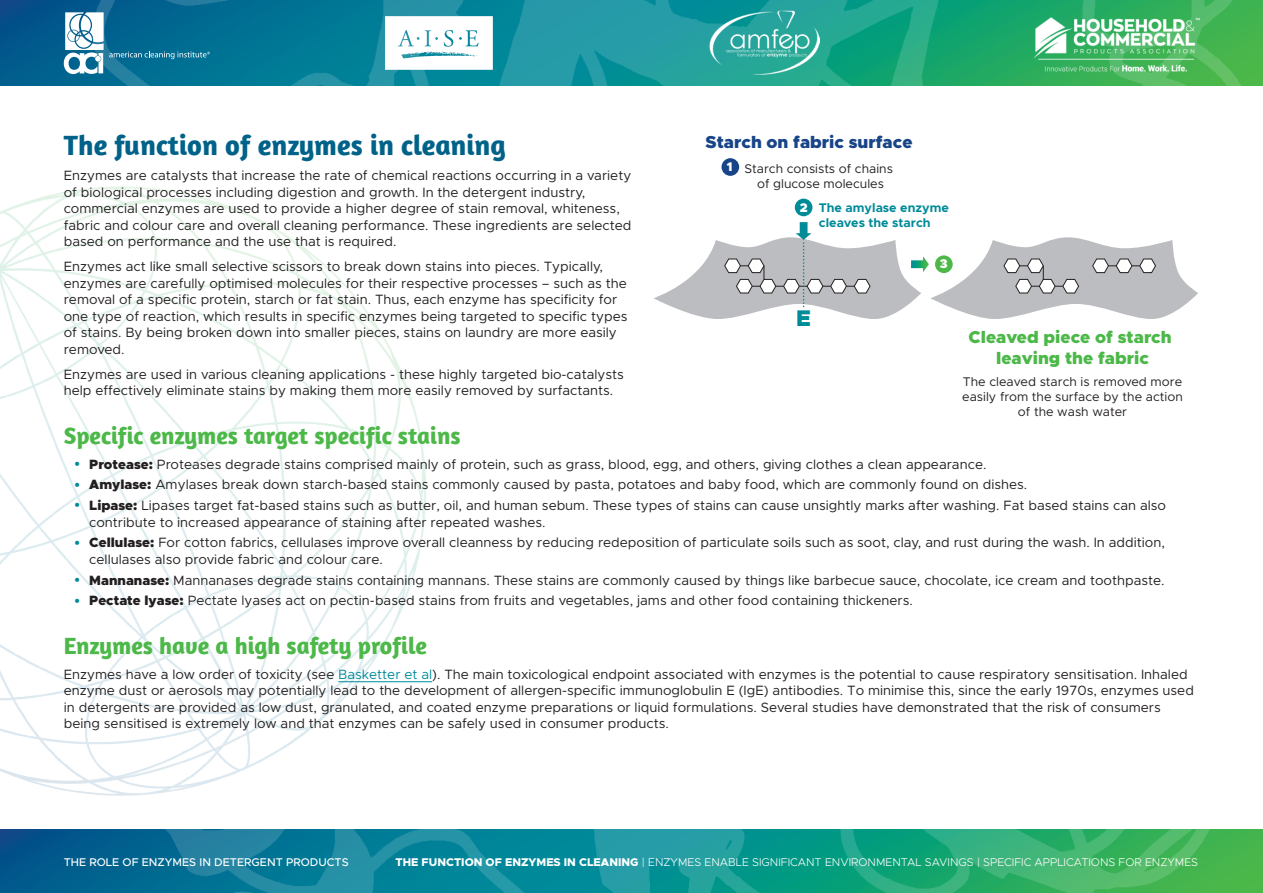
<style>
.page{position:relative;width:1263px;height:893px;background:#fff}
.page>*{position:absolute;margin:0;border:0;box-sizing:border-box;transform-origin:0 0}
.t1{font:37.5px "Montserrat";color:#008b99}
.t2{font:700 28.5px "Amaranth";color:#006288}
.t3{font:700 24px "Amaranth";color:#4cb848}
.t4{font:900 22.65px "Metropolis";color:#008b99}
.t5{font:900 17.4px "Metropolis";color:#174588}
.t6{font:900 17.25px/20.9px "Metropolis";color:#4cb848;text-align:center}
.t7{font:13.5px/16.5px "Metropolis";color:#231f20}
.t8{font:12.6px/15.1px "Metropolis";color:#231f20;text-align:center}
.t9{font:700 12.6px/15.1px "Metropolis";color:#008b99}
.t10{font:900 12.6px "Metropolis";color:#fff}
.t11{font:300 11.25px "Metropolis";color:#fff}
.t12{font:500 11.25px "Metropolis";color:#fff}
.s1{font-weight:900}
.s2{color:#008b99}
.s3{font-weight:800}
</style>
<div class="page">
<img style="left:0;top:186px;width:433px;height:610px">
<img style="left:0;top:0;width:1263px;height:85px">
<img style="left:0;top:829px;width:1263px;height:64px">
<hr style="left:338px;top:681px;width:94px;height:1px;background:#008b99">
<div style="left:721px;top:158px;width:18px;height:18px;background:#174588;border-radius:50%"></div>
<div style="left:795px;top:199px;width:17px;height:17px;background:#008b99;border-radius:50%"></div>
<svg style="left:653px;top:222px;width:545px;height:97px"></svg>
<div style="left:935px;top:255px;width:18px;height:18px;background:#4cb848;border-radius:50%"></div>
<img style="left:710px;top:10px;width:110px;height:65px">
<img style="left:1027px;top:5px;width:178px;height:81px">
<svg style="left:64px;top:12px;width:146px;height:62px"></svg>
<svg style="left:385px;top:16px;width:108px;height:54px"></svg>
<h2 class="t2" style="left:64px;top:128px;width:443px">The function of enzymes in cleaning</h2>
<p class="t7" style="left:64px;top:167px;width:569px">Enzymes are catalysts that increase the rate of chemical reactions occurring in a variety of biological processes including digestion and growth. In the detergent industry, commercial enzymes are used to provide a higher degree of stain removal, whiteness, fabric and colour care and overall cleaning performance. These ingredients are selected based on performance and the use that is required.</p>
<p class="t7" style="left:64px;top:258px;width:565px">Enzymes act like small selective scissors to break down stains into pieces. Typically, enzymes are carefully optimised molecules for their respective processes – such as the removal of a specific protein, starch or fat stain. Thus, each enzyme has specificity for one type of reaction, which results in specific enzymes being targeted to specific types of stains. By being broken down into smaller pieces, stains on laundry are more easily removed.</p>
<p class="t7" style="left:64px;top:366px;width:562px">Enzymes are used in various cleaning applications - these highly targeted bio-catalysts help effectively eliminate stains by making them more easily removed by surfactants.</p>
<h3 class="t3" style="left:64px;top:420px;width:398px">Specific enzymes target specific stains</h3>
<h1 class="t1" style="left:72px;top:438px;width:12px">∙</h1>
<p class="t7" style="left:89px;top:456px;width:899px"><span class="s1">Protease:</span> Proteases degrade stains comprised mainly of protein, such as grass, blood, egg, and others, giving clothes a clean appearance.</p>
<h1 class="t1" style="left:72px;top:459px;width:12px">∙</h1>
<p class="t7" style="left:89px;top:476px;width:939px"><span class="s1">Amylase:</span> Amylases break down starch-based stains commonly caused by pasta, potatoes and baby food, which are commonly found on dishes.</p>
<h1 class="t1" style="left:72px;top:479px;width:12px">∙</h1>
<p class="t7" style="left:89px;top:497px;width:1078px"><span class="s1">Lipase:</span> Lipases target fat-based stains such as butter, oil, and human sebum. These types of stains can cause unsightly marks after washing. Fat based stains can also contribute to increased appearance of staining after repeated washes.</p>
<h1 class="t1" style="left:72px;top:517px;width:12px">∙</h1>
<p class="t7" style="left:89px;top:534px;width:1077px"><span class="s1">Cellulase:</span> For cotton fabrics, cellulases improve overall cleanness by reducing redeposition of particulate soils such as soot, clay, and rust during the wash. In addition, cellulases also provide fabric and colour care.</p>
<h1 class="t1" style="left:72px;top:554px;width:12px">∙</h1>
<p class="t7" style="left:89px;top:572px;width:1077px"><span class="s1">Mannanase:</span> Mannanases degrade stains containing mannans. These stains are commonly caused by things like barbecue sauce, chocolate, ice cream and toothpaste.</p>
<h1 class="t1" style="left:72px;top:575px;width:12px">∙</h1>
<p class="t7" style="left:89px;top:593px;width:825px"><span class="s1">Pectate lyase:</span> Pectate lyases act on pectin-based stains from fruits and vegetables, jams and other food containing thickeners.</p>
<h3 class="t3" style="left:64px;top:630px;width:365px">Enzymes have a high safety profile</h3>
<p class="t7" style="left:64px;top:666px;width:1132px">Enzymes have a low order of toxicity (see <span class="s2">Basketter et al</span>). The main toxicological endpoint associated with enzymes is the potential to cause respiratory sensitisation. Inhaled enzyme dust or aerosols may potentially lead to the development of allergen-specific immunoglobulin E (IgE) antibodies. To minimise this, since the early 1970s, enzymes used in detergents are provided as low dust, granulated, and coated enzyme preparations or liquid formulations. Several studies have demonstrated that the risk of consumers being sensitised is extremely low and that enzymes can be safely used in consumer products.</p>
<p class="t5" style="left:705px;top:131px;width:208px">Starch on fabric surface</p>
<p class="t8" style="left:744px;top:161px;width:150px">Starch consists of chains of glucose molecules</p>
<p class="t10" style="left:727px;top:159px;width:7px">1</p>
<p class="t10" style="left:800px;top:199px;width:9px">2</p>
<p class="t9" style="left:819px;top:200px;width:132px">The amylase enzyme cleaves the starch</p>
<p class="t10" style="left:940px;top:256px;width:9px">3</p>
<h3 class="t4" style="left:796px;top:304px;width:16px">E</h3>
<p class="t6" style="left:968px;top:327px;width:205px">Cleaved piece of starch leaving the fabric</p>
<p class="t8" style="left:962px;top:374px;width:222px">The cleaved starch is removed more easily from the surface by the action of the wash water</p>
<p class="t12" style="left:64px;top:855px;width:286px">THE ROLE OF ENZYMES IN DETERGENT PRODUCTS</p>
<p class="t11" style="left:396px;top:855px;width:804px"><span class="s3">THE FUNCTION OF ENZYMES IN CLEANING</span> | ENZYMES ENABLE SIGNIFICANT ENVIRONMENTAL SAVINGS | SPECIFIC APPLICATIONS FOR ENZYMES</p>
</div>
